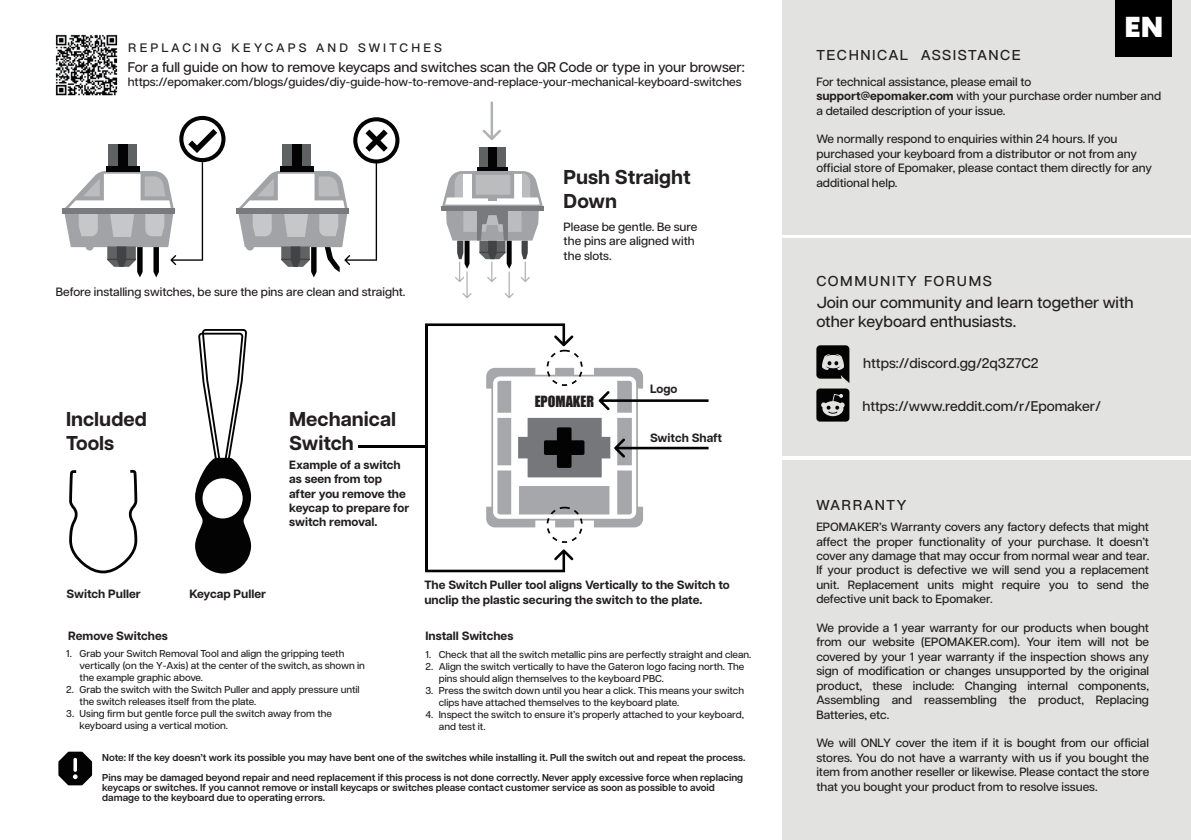
<style>
.page{position:relative;width:1191px;height:840px;background:#fff}
.page>*{position:absolute;margin:0;border:0;box-sizing:border-box;transform-origin:0 0}
.t1{font:700 30px "Noir Pro";color:#fff}
.t2{font:700 20px/24px "Articulat CF";color:#231f20}
.t3{font:500 16px/19.2px "Articulat CF";color:#231f20}
.t4{font:14.2px "Impact";color:#231f20}
.t5{font:500 14px "Articulat CF";color:#231f20}
.t6{font:14px "Ping Fang SC Bold";letter-spacing:.11em;color:#231f20}
.t7{font:500 12px/14.4px "Articulat CF";color:#231f20}
.t8{font:700 12px/14.4px "Articulat CF";color:#231f20}
.t9{font:12px "Ping Fang SC Bold";letter-spacing:.26em;color:#231f20}
.t10{font:500 10px/12px "Articulat CF";color:#231f20}
.t11{font:600 10px/20px "Articulat CF";color:#231f20}
.s1{font-weight:700}
</style>
<div class="page">
<div style="left:782px;top:0;width:409px;height:234px;background:#e2e2e1"></div>
<div style="left:782px;top:459px;width:409px;height:379px;background:#e2e2e1"></div>
<div style="left:782px;top:238px;width:408px;height:217px;background:#e2e2e1"></div>
<div style="left:1114px;top:0;width:57px;height:57px;background:#000"></div>
<svg style="left:816px;top:345px;width:33px;height:76px"></svg>
<svg style="left:69px;top:469px;width:68px;height:104px"></svg>
<svg style="left:195px;top:329px;width:56px;height:244px"></svg>
<svg style="left:486px;top:367px;width:222px;height:160px"></svg>
<svg style="left:425px;top:549px;width:148px;height:23px"></svg>
<svg style="left:425px;top:323px;width:148px;height:23px"></svg>
<hr style="left:425px;top:324px;width:2px;height:246px;background:#030303">
<div style="left:546px;top:506px;width:37px;height:36px;border:2px dashed #030303;border-radius:50%"></div>
<div style="left:546px;top:349px;width:37px;height:37px;border:2px dashed #030303;border-radius:50%"></div>
<hr style="left:358px;top:445px;width:68px;height:3px;background:#000">
<img style="left:55px;top:34px;width:63px;height:62px">
<svg style="left:58px;top:751px;width:34px;height:33px"></svg>
<svg style="left:62px;top:116px;width:163px;height:162px"></svg>
<svg style="left:236px;top:117px;width:163px;height:161px"></svg>
<div style="left:479px;top:147px;width:26px;height:25px;background:#5f6263"></div>
<div style="left:488px;top:147px;width:9px;height:25px;background:#030303"></div>
<div style="left:477px;top:167px;width:31px;height:5px;background:#030303"></div>
<svg style="left:482px;top:102px;width:19px;height:38px"></svg>
<svg style="left:442px;top:171px;width:101px;height:127px"></svg>
<div style="left:441px;top:206px;width:103px;height:5px;background:#797a7e"></div>
<p class="t9" style="left:128px;top:41px;width:315px">REPLACING KEYCAPS AND SWITCHES</p>
<p class="t5" style="left:128px;top:56px;width:618px">For a full guide on how to remove keycaps and switches scan the QR Code or type in your browser:</p>
<p class="t7" style="left:128px;top:74px;width:615px">https://epomaker.com/blogs/guides/diy-guide-how-to-remove-and-replace-your-mechanical-keyboard-switches</p>
<h2 class="t2" style="left:563px;top:165px;width:128px">Push Straight<br>Down</h2>
<p class="t7" style="left:56px;top:284px;width:351px">Before installing switches, be sure the pins are clean and straight.</p>
<p class="t7" style="left:563px;top:219px;width:135px">Please be gentle. Be sure the pins are aligned with the slots.</p>
<h2 class="t2" style="left:66px;top:406px;width:82px">Included<br>Tools</h2>
<h2 class="t2" style="left:289px;top:406px;width:108px">Mechanical<br>Switch</h2>
<p class="t8" style="left:289px;top:456px;width:122px">Example of a switch as seen from top after you remove the keycap to prepare for switch removal.</p>
<p class="t4" style="left:535px;top:390px;width:61px">EPOMAKER</p>
<p class="t8" style="left:650px;top:381px;width:29px">Logo</p>
<p class="t8" style="left:650px;top:430px;width:74px">Switch Shaft</p>
<p class="t8" style="left:67px;top:586px;width:76px">Switch Puller</p>
<p class="t8" style="left:189px;top:586px;width:78px">Keycap Puller</p>
<p class="t8" style="left:68px;top:627px;width:101px">Remove Switches</p>
<p class="t10" style="left:80px;top:646px;width:287px;text-indent:-13px">1. Grab your Switch Removal Tool and align the gripping teeth vertically (on the Y-Axis) at the center of the switch, as shown in the example graphic above.</p>
<p class="t10" style="left:80px;top:682px;width:282px;text-indent:-13px">2. Grab the switch with the Switch Puller and apply pressure until the switch releases itself from the plate.</p>
<p class="t10" style="left:80px;top:706px;width:254px;text-indent:-13px">3. Using firm but gentle force pull the switch away from the keyboard using a vertical motion.</p>
<p class="t8" style="left:424px;top:577px;width:307px">The Switch Puller tool aligns Vertically to the Switch to unclip the plastic securing the switch to the plate.</p>
<p class="t8" style="left:425px;top:628px;width:89px">Install Switches</p>
<p class="t10" style="left:425px;top:647px;width:327px">1. Check that all the switch metallic pins are perfectly straight and clean.</p>
<p class="t10" style="left:439px;top:659px;width:307px;text-indent:-13px">2. Align the switch vertically to have the Gateron logo facing north. The pins should align themselves to the keyboard PBC.</p>
<p class="t10" style="left:439px;top:683px;width:307px;text-indent:-13px">3. Press the switch down until you hear a click. This means your switch clips have attached themselves to the keyboard plate.</p>
<p class="t10" style="left:439px;top:707px;width:307px;text-indent:-13px">4. Inspect the switch to ensure it’s properly attached to your keyboard, and test it.</p>
<p class="t11" style="left:102px;top:746px;width:644px">Note: If the key doesn’t work its possible you may have bent one of the switches while installing it. Pull the switch out and repeat the process.<br>Pins may be damaged beyond repair and need replacement if this process is not done correctly. Never apply excessive force when replacing</p>
<p class="t11" style="left:102px;top:781px;width:614px;line-height:10px">keycaps or switches. If you cannot remove or install keycaps or switches please contact customer service as soon as possible to avoid damage to the keyboard due to operating errors.</p>
<p class="t6" style="left:816px;top:47px;width:206px">TECHNICAL ASSISTANCE</p>
<h1 class="t1" style="left:1124px;top:2px;width:40px">EN</h1>
<p class="t7" style="left:816px;top:74px;width:346px">For technical assistance, please email to <span class="s1">support@epomaker.com</span> with your purchase order number and a detailed description of your issue.</p>
<p class="t7" style="left:816px;top:131px;width:337px">We normally respond to enquiries within 24 hours. If you purchased your keyboard from a distributor or not from any official store of Epomaker, please contact them directly for any additional help.</p>
<p class="t6" style="left:816px;top:272px;width:177px">COMMUNITY FORUMS</p>
<h3 class="t3" style="left:816px;top:292px;width:319px">Join our community and learn together with other keyboard enthusiasts.</h3>
<p class="t5" style="left:863px;top:352px;width:177px">https://discord.gg/2q3Z7C2</p>
<p class="t5" style="left:862px;top:396px;width:240px">https://www.reddit.com/r/Epomaker/</p>
<p class="t6" style="left:816px;top:496px;width:91px">WARRANTY</p>
<p class="t7" style="left:816px;top:519px;width:334px;text-align:justify">EPOMAKER’s Warranty covers any factory defects that might affect the proper functionality of your purchase. It doesn’t cover any damage that may occur from normal wear and tear.<br>If your product is defective we will send you a replacement unit. Replacement units might require you to send the defective unit back to Epomaker.</p>
<p class="t7" style="left:816px;top:619px;width:334px;text-align:justify">We provide a 1 year warranty for our products when bought from our website (EPOMAKER.com). Your item will not be covered by your 1 year warranty if the inspection shows any sign of modification or changes unsupported by the original product, these include: Changing internal components, Assembling and reassembling the product, Replacing Batteries, etc.</p>
<p class="t7" style="left:816px;top:735px;width:334px;text-align:justify">We will ONLY cover the item if it is bought from our official stores. You do not have a warranty with us if you bought the item from another reseller or likewise. Please contact the store that you bought your product from to resolve issues.</p>
</div>
